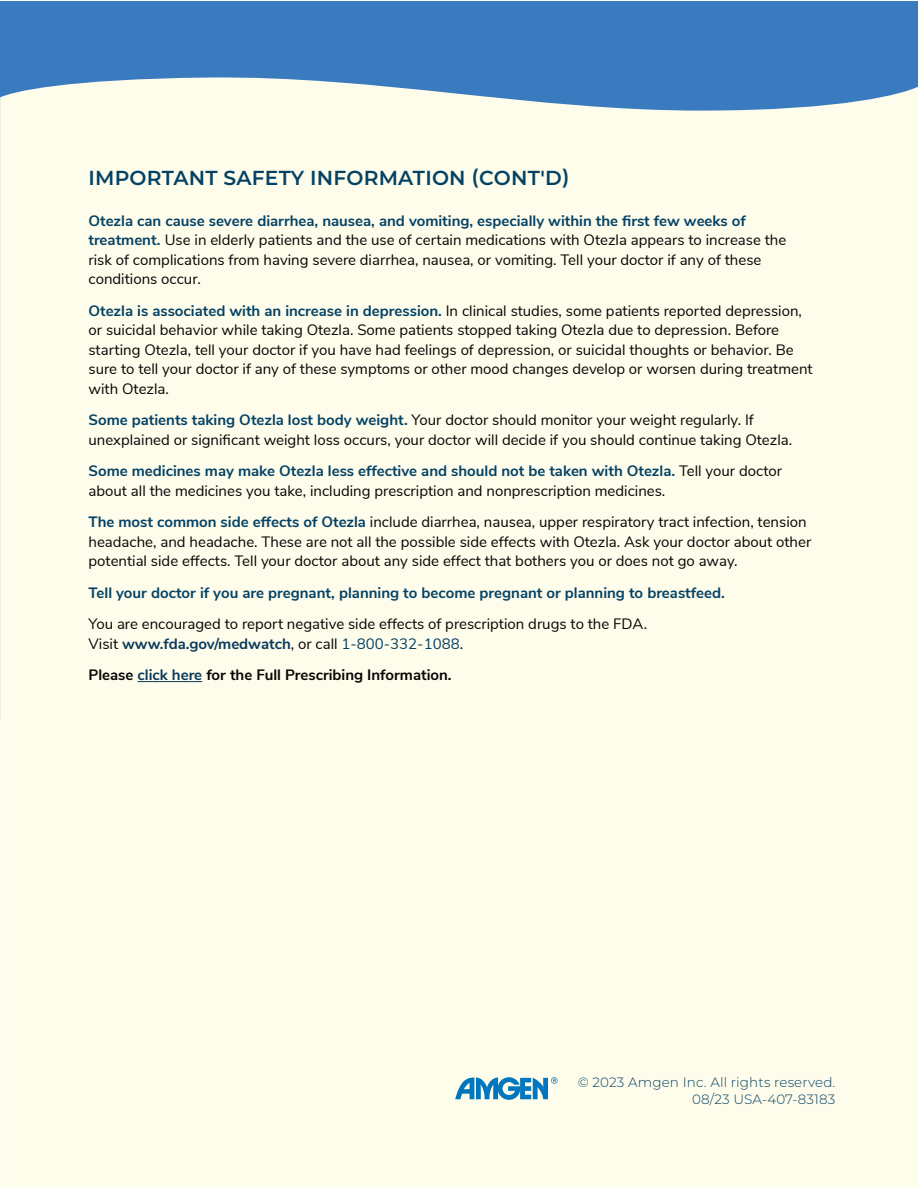
<style>
.page{position:relative;width:918px;height:1188px;background:#fff}
.page>*{position:absolute;margin:0;border:0;box-sizing:border-box;transform-origin:0 0}
.t1{font:600 20.25px "Montserrat";letter-spacing:.01em;color:#044265}
.t2{font:15px/19.5px "Nunito Sans";color:#050504}
.t3{font:700 15px "Nunito Sans";color:#044265}
.t4{font:700 15px "Nunito Sans";color:#050504}
.t5{font:300 13.5px/16.5px "Montserrat";letter-spacing:.01em;color:#044265;text-align:right}
.s1{font-weight:700;color:#044265}
.s2{font-weight:700;color:#093a5c}
.s3{color:#044265}
.s4{color:#093a5c}
</style>
<div class="page">
<div style="left:0;top:1px;width:918px;height:717px;background:#3a7abe"></div>
<div style="left:0;top:77px;width:918px;height:1110px;background:#fefceb"></div>
<hr style="left:138px;top:681px;width:64px;height:1px;background:#093a5c">
<svg style="left:455px;top:1077px;width:103px;height:23px;background:#6eb0d1"></svg>
<h1 class="t1" style="left:89px;top:164px;width:483px">IMPORTANT SAFETY INFORMATION (CONT'D)</h1>
<p class="t2" style="left:89px;top:210px;width:699px"><span class="s1">Otezla can cause severe diarrhea, nausea, and vomiting, especially within the first few weeks of treatment.</span> Use in elderly patients and the use of certain medications with Otezla appears to increase the risk of complications from having severe diarrhea, nausea, or vomiting. Tell your doctor if any of these conditions occur.</p>
<p class="t2" style="left:89px;top:300px;width:726px"><span class="s1">Otezla is associated with an increase in depression.</span> In clinical studies, some patients reported depression, or suicidal behavior while taking Otezla. Some patients stopped taking Otezla due to depression. Before starting Otezla, tell your doctor if you have had feelings of depression, or suicidal thoughts or behavior. Be sure to tell your doctor if any of these symptoms or other mood changes develop or worsen during treatment with Otezla.</p>
<p class="t2" style="left:89px;top:410px;width:705px"><span class="s1">Some patients taking Otezla lost body weight.</span> Your doctor should monitor your weight regularly. If unexplained or significant weight loss occurs, your doctor will decide if you should continue taking Otezla.</p>
<p class="t2" style="left:89px;top:461px;width:695px"><span class="s1">Some medicines may make Otezla less effective and should not be taken with Otezla.</span> Tell your doctor about all the medicines you take, including prescription and nonprescription medicines.</p>
<p class="t2" style="left:89px;top:512px;width:724px"><span class="s1">The most common side effects of Otezla</span> include diarrhea, nausea, upper respiratory tract infection, tension headache, and headache. These are not all the possible side effects with Otezla. Ask your doctor about other potential side effects. Tell your doctor about any side effect that bothers you or does not go away.</p>
<p class="t3" style="left:89px;top:582px;width:638px">Tell your doctor if you are pregnant, planning to become pregnant or planning to breastfeed.</p>
<p class="t2" style="left:89px;top:614px;width:560px">You are encouraged to report negative side effects of prescription drugs to the FDA.<br>Visit <span class="s2">www.fda.gov/medwatch</span>, or call <span class="s3">1-800-332-1088</span>.</p>
<p class="t4" style="left:89px;top:664px;width:365px">Please <span class="s4">click here</span> for the Full Prescribing Information.</p>
<p class="t5" style="left:578px;top:1074px;width:259px">© 2023 Amgen Inc. All rights reserved.<br>08/23 USA-407-83183</p>
</div>
